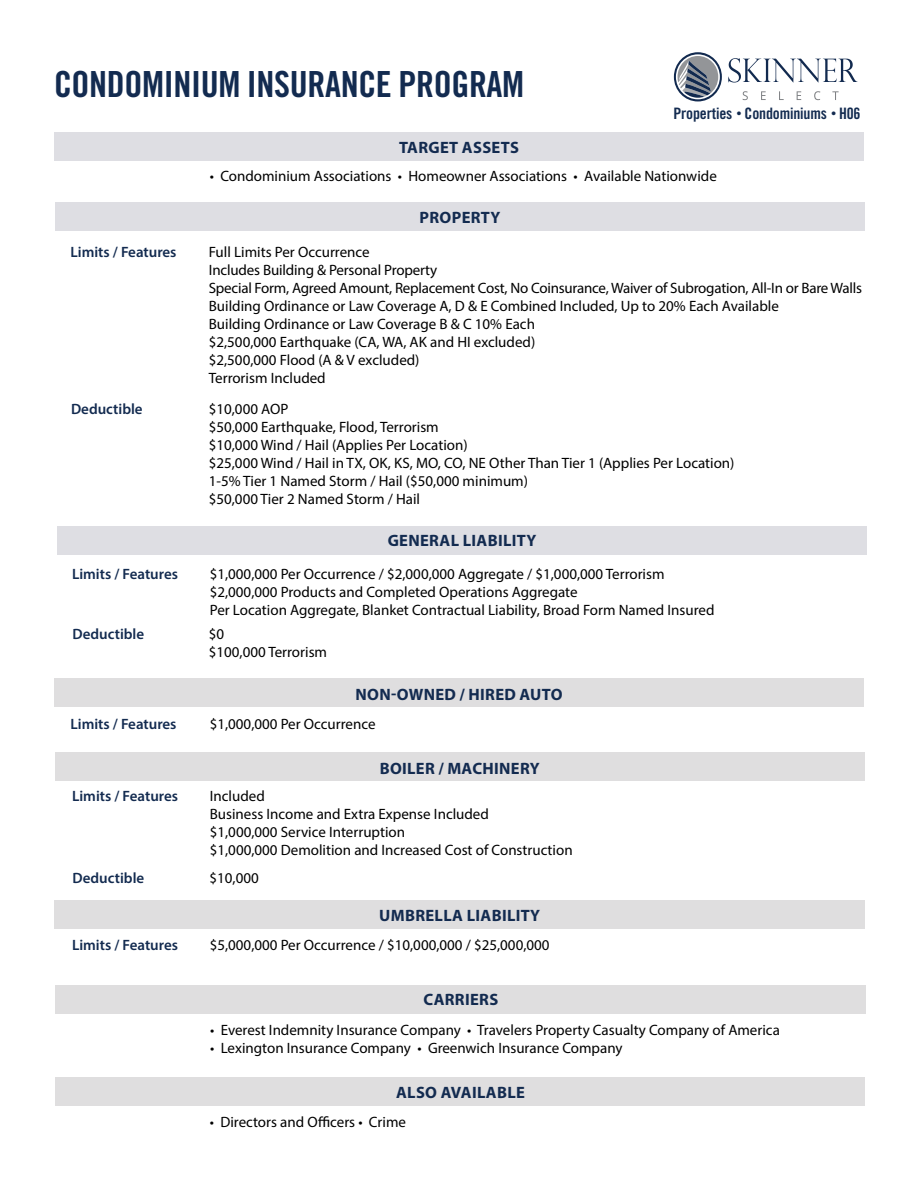
<style>
.page{position:relative;width:918px;height:1188px;background:#fff}
.page>*{position:absolute;margin:0;border:0;box-sizing:border-box;transform-origin:0 0}
.t1{font:700 36px "Traditionell Sans";letter-spacing:-.01em;color:#132b50}
.t2{font:700 16.5px "Myriad Pro";letter-spacing:.02em;color:#132b50}
.t3{font:700 15.75px "Traditionell Sans";letter-spacing:-.01em;color:#132b50}
.t4{font:15px/18px "Myriad Pro";color:#000}
.t5{font:600 15px "Myriad Pro";color:#132b50}
</style>
<div class="page">
<div style="left:54px;top:132px;width:810px;height:28px;background:#dedee3"></div>
<div style="left:55px;top:202px;width:810px;height:29px;background:#dedee3"></div>
<div style="left:57px;top:526px;width:810px;height:28px;background:#dedee3"></div>
<div style="left:54px;top:679px;width:810px;height:28px;background:#dfdedf"></div>
<div style="left:55px;top:753px;width:810px;height:28px;background:#dfdedf"></div>
<div style="left:55px;top:901px;width:810px;height:28px;background:#dfdedf"></div>
<div style="left:56px;top:986px;width:810px;height:28px;background:#dfdedf"></div>
<div style="left:56px;top:1078px;width:810px;height:28px;background:#dfdedf"></div>
<svg style="left:728px;top:58px;width:130px;height:25px"></svg>
<svg style="left:743px;top:91px;width:5px;height:9px"></svg>
<svg style="left:761px;top:91px;width:5px;height:9px"></svg>
<svg style="left:779px;top:91px;width:5px;height:9px"></svg>
<svg style="left:797px;top:91px;width:4px;height:9px"></svg>
<svg style="left:814px;top:91px;width:6px;height:9px"></svg>
<svg style="left:832px;top:91px;width:7px;height:9px"></svg>
<svg style="left:678px;top:56px;width:40px;height:42px;background:#858d99"></svg>
<div style="left:674px;top:52px;width:48px;height:49px;border:2px solid #122a4f;border-radius:50%"></div>
<h1 class="t1" style="left:54px;top:62px;width:434px">CONDOMINIUM INSURANCE Program</h1>
<p class="t3" style="left:674px;top:103px;width:189px">Properties • Condominiums • H06</p>
<p class="t2" style="left:399px;top:137px;width:121px">TARGET ASSETS</p>
<p class="t4" style="left:210px;top:166px;width:509px">• Condominium Associations • Homeowner Associations • Available Nationwide</p>
<p class="t5" style="left:70px;top:243px;width:108px">Limits / Features</p>
<p class="t2" style="left:420px;top:207px;width:82px">PROPERTY</p>
<p class="t4" style="left:209px;top:243px;width:655px">Full Limits Per Occurrence<br>Includes Building &amp; Personal Property<br>Special Form, Agreed Amount, Replacement Cost, No Coinsurance, Waiver of Subrogation, All-In or Bare Walls Building Ordinance or Law Coverage A, D &amp; E Combined Included, Up to 20% Each Available<br>Building Ordinance or Law Coverage B &amp; C 10% Each<br>$2,500,000 Earthquake (CA, WA, AK and HI excluded)<br>$2,500,000 Flood (A &amp; V excluded)<br>Terrorism Included</p>
<p class="t5" style="left:71px;top:400px;width:73px">Deductible</p>
<p class="t4" style="left:209px;top:400px;width:527px">$10,000 AOP<br>$50,000 Earthquake, Flood, Terrorism<br>$10,000 Wind / Hail (Applies Per Location)<br>$25,000 Wind / Hail in TX, OK, KS, MO, CO, NE Other Than Tier 1 (Applies Per Location)<br>1-5% Tier 1 Named Storm / Hail ($50,000 minimum)<br>$50,000 Tier 2 Named Storm / Hail</p>
<p class="t2" style="left:388px;top:529px;width:44px">GENERA</p>
<p class="t2" style="left:451px;top:529px;width:87px">L LIABILITY</p>
<p class="t5" style="left:72px;top:565px;width:108px">Limits / Features</p>
<p class="t4" style="left:210px;top:565px;width:506px">$1,000,000 Per Occurrence / $2,000,000 Aggregate / $1,000,000 Terrorism $2,000,000 Products and Completed Operations Aggregate<br>Per Location Aggregate, Blanket Contractual Liability, Broad Form Named Insured</p>
<p class="t5" style="left:73px;top:624px;width:73px">Deductible</p>
<p class="t4" style="left:209px;top:624px;width:120px">$0<br>$100,000 Terrorism</p>
<p class="t2" style="left:355px;top:683px;width:198px">NON-OWNED / HIRED AUTO</p>
<p class="t5" style="left:70px;top:715px;width:108px">Limits / Features</p>
<p class="t4" style="left:210px;top:715px;width:167px">$1,000,000 Per Occurrence</p>
<p class="t2" style="left:380px;top:757px;width:161px">BOILER / MACHIN ERY</p>
<p class="t5" style="left:72px;top:787px;width:108px">Limits / Features</p>
<p class="t4" style="left:210px;top:787px;width:364px">Included<br>Business Income and Extra Expense Included<br>$1,000,000 Service Interruption<br>$1,000,000 Demolition and Increased Cost of Construction</p>
<p class="t5" style="left:73px;top:868px;width:73px">Deductible</p>
<p class="t4" style="left:210px;top:869px;width:51px">$10,000</p>
<p class="t2" style="left:379px;top:905px;width:13px">UMB</p>
<p class="t2" style="left:415px;top:905px;width:86px">RELLA LIABILITY</p>
<p class="t5" style="left:72px;top:936px;width:108px">Limits / Features</p>
<p class="t4" style="left:210px;top:936px;width:341px">$5,000,000 Per Occurrence / $10,000,000 / $25,000,000</p>
<p class="t2" style="left:423px;top:989px;width:12px">CARR</p>
<p class="t2" style="left:465px;top:989px;width:15px">IERS</p>
<p class="t4" style="left:210px;top:1021px;width:571px">• Everest Indemnity Insurance Company • Travelers Property Casualty Company of America</p>
<p class="t4" style="left:210px;top:1039px;width:414px">• Lexington Insurance Company • Greenwich Insurance Company</p>
<p class="t2" style="left:396px;top:1082px;width:130px">ALSO AVAILABLE</p>
<p class="t4" style="left:210px;top:1113px;width:198px">• Directors and Officers • Crime</p>
</div>
